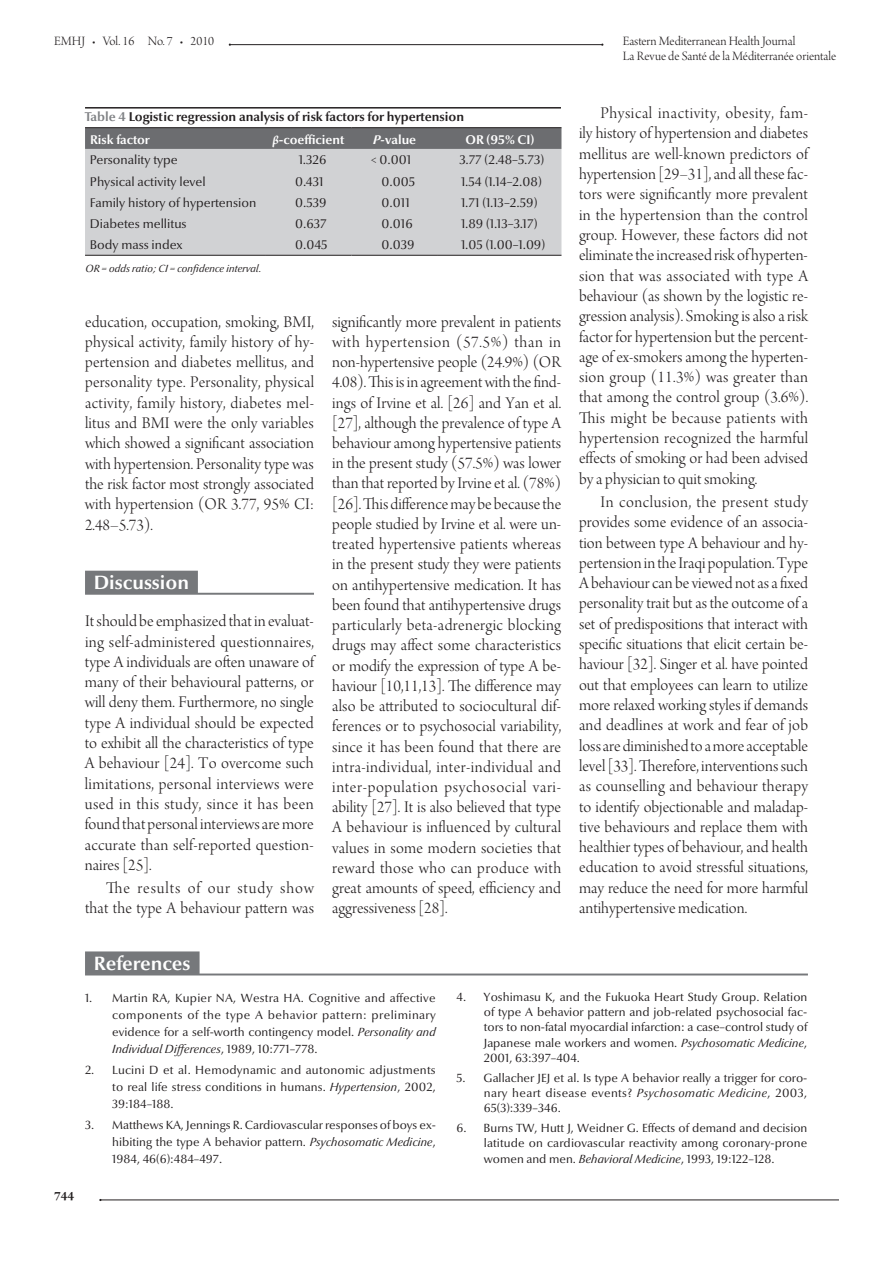
<style>
.page{position:relative;width:893px;height:1263px;background:#fff}
.page>*{position:absolute;margin:0;border:0;box-sizing:border-box;transform-origin:0 0}
.t1{font:700 19.5px "Optima Nova LT Pro";color:#fff}
.t2{font:17.25px/20.2px "Arno Pro Light Display";color:#231f20;text-align:justify}
.t3{font:13.5px/15px "Arno Pro Light Display";color:#231f20}
.t4{font:600 13.5px "Arno Pro";color:#231f20}
.t5{font:700 12.9px "Optima Nova LT Pro";color:#231f20}
.t6{font:12.75px "Optima Nova LT Pro";color:#231f20}
.t7{font:700 12.75px "Optima Nova LT Pro";color:#fff}
.t8{font:12px/15.3px "Optima Nova LT Pro";color:#231f20;text-align:justify}
.t9{font:italic 10.5px "Optima Nova LT Pro";color:#231f20}
.s1{color:#808285}
.s2{font-family:"Arno Pro";font-style:italic}
.s3{font-style:italic}
.s4{font-family:"Arno Pro Light Italic Display"}
</style>
<div class="page">
<hr style="left:230px;top:44px;width:372px;height:1px;background:#231f20">
<hr style="left:100px;top:1199px;width:739px;height:1px;background:#231f20">
<div style="left:85px;top:571px;width:113px;height:22px;background:#76787b"></div>
<hr style="left:85px;top:593px;width:229px;height:2px;background:#76787b">
<hr style="left:85px;top:107px;width:476px;height:2px;background:#231f20">
<svg style="left:85px;top:128px;width:476px;height:21px;background:#6b6c6f"></svg>
<div style="left:85px;top:149px;width:476px;height:106px;background:#d1d2d4"></div>
<hr style="left:85px;top:255px;width:180px;height:1px;background:#231f20">
<hr style="left:265px;top:255px;width:86px;height:1px;background:#231f20">
<hr style="left:351px;top:255px;width:87px;height:1px;background:#231f20">
<hr style="left:438px;top:255px;width:123px;height:1px;background:#231f20">
<hr style="left:85px;top:127px;width:180px;height:1px;background:#231f20">
<hr style="left:265px;top:127px;width:86px;height:1px;background:#231f20">
<hr style="left:351px;top:127px;width:87px;height:1px;background:#231f20">
<hr style="left:438px;top:127px;width:123px;height:1px;background:#231f20">
<div style="left:85px;top:951px;width:115px;height:23px;background:#76787b"></div>
<hr style="left:85px;top:973px;width:723px;height:2px;background:#76787b">
<p class="t3" style="left:54px;top:34px;width:162px">EMHJ • Vol. 16 No. 7 • 2010</p>
<p class="t3" style="left:623px;top:34px;width:215px">Eastern Mediterranean Health Journal<br>La Revue de Santé de la Méditerranée orientale</p>
<p class="t5" style="left:85px;top:109px;width:381px"><span class="s1">Table 4</span> Logistic regression analysis of risk factors for hypertension</p>
<p class="t7" style="left:90px;top:131px;width:61px">Risk factor</p>
<p class="t7" style="left:272px;top:131px;width:73px"><span class="s2">β</span>-coefficient</p>
<p class="t7" style="left:373px;top:131px;width:45px"><span class="s3">P-</span>value</p>
<p class="t7" style="left:465px;top:131px;width:70px">OR (95% CI)</p>
<p class="t6" style="left:90px;top:152px;width:89px">Personality type</p>
<p class="t6" style="left:299px;top:152px;width:29px">1.326</p>
<p class="t6" style="left:371px;top:152px;width:42px">&lt; 0.001</p>
<p class="t6" style="left:459px;top:152px;width:86px">3.77 (2.48–5.73)</p>
<p class="t6" style="left:90px;top:173px;width:117px">Physical activity level</p>
<p class="t6" style="left:295px;top:173px;width:30px">0.431</p>
<p class="t6" style="left:382px;top:173px;width:35px">0.005</p>
<p class="t6" style="left:461px;top:173px;width:82px">1.54 (1.14–2.08)</p>
<p class="t6" style="left:90px;top:195px;width:168px">Family history of hypertension</p>
<p class="t6" style="left:295px;top:195px;width:33px">0.539</p>
<p class="t6" style="left:382px;top:195px;width:30px">0.011</p>
<p class="t6" style="left:461px;top:195px;width:78px">1.71 (1.13–2.59)</p>
<p class="t6" style="left:90px;top:216px;width:98px">Diabetes mellitus</p>
<p class="t6" style="left:295px;top:216px;width:33px">0.637</p>
<p class="t6" style="left:382px;top:216px;width:33px">0.016</p>
<p class="t6" style="left:461px;top:216px;width:78px">1.89 (1.13–3.17)</p>
<p class="t6" style="left:90px;top:237px;width:94px">Body mass index</p>
<p class="t6" style="left:295px;top:237px;width:34px">0.045</p>
<p class="t6" style="left:382px;top:237px;width:35px">0.039</p>
<p class="t6" style="left:461px;top:237px;width:86px">1.05 (1.00–1.09)</p>
<p class="t9" style="left:86px;top:261px;width:178px">OR = odds ratio; CI = confidence interval.</p>
<p class="t2" style="left:85px;top:312px;width:231px">education, occupation, smoking, BMI, physical activity, family history of hy&shy;pertension and diabetes mellitus, and personality type. Personality, physical activity, family history, diabetes mel&shy;litus and BMI were the only variables which showed a significant association with hypertension. Personality type was the risk factor most strongly associated with hypertension (OR 3.77, 95% CI:<br>2.48–5.73).</p>
<p class="t1" style="left:94px;top:570px;width:97px">Discussion</p>
<p class="t2" style="left:85px;top:612px;width:231px">Itshould beemphasized that in evaluat&shy;ing self-administered questionnaires, type A individuals are often unaware of many of their behavioural patterns, or will deny them. Furthermore, no single type A individual should be expected to exhibit all the characteristics of type A behaviour [24]. To overcome such limitations, personal interviews were used in this study, since it has been found that personal interviewsaremore accurate than self-reported question&shy;naires [25].</p>
<p class="t2" style="left:85px;top:879px;width:230px;text-align:right">The results of our study show that the type A behaviour pattern was</p>
<p class="t2" style="left:332px;top:312px;width:231px">significantly more prevalent in patients with hypertension (57.5%) than in non-hypertensive people (24.9%) (OR 4.08).Thisisin agreementwith the find&shy;ings of Irvine et al. [26] and Yan et al. [27], although the prevalence of type A behaviour among hypertensive patients in the present study (57.5%) was lower than that reported by Irvine et al. (78%) [26].This differencemay be becausethe people studied by Irvine et al. were un&shy;treated hypertensive patients whereas in the present study they were patients on antihypertensive medication. It has been found that antihypertensive drugs particularly beta-adrenergic blocking drugs may affect some characteristics or modify the expression of type A be&shy;haviour [10,11,13]. The difference may also be attributed to sociocultural dif&shy;ferences or to psychosocial variability, since it has been found that there are intra-individual, inter-individual and inter-population psychosocial vari&shy;ability [27]. It is also believed that type A behaviour is influenced by cultural values in some modern societies that reward those who can produce with great amounts of speed, efficiency and aggressiveness [28].</p>
<p class="t2" style="left:579px;top:104px;width:231px;text-indent:21px">Physical inactivity, obesity, fam&shy;ily history of hypertension and diabetes mellitus are well-known predictors of hypertension [29<span class="s4">–</span>31],and all thesefac&shy;tors were significantly more prevalent in the hypertension than the control group. However, these factors did not eliminatetheincreased risk of hyperten&shy;sion that was associated with type A behaviour (as shown by the logistic re&shy;gression analysis). Smokingisalso arisk factor for hypertension but the percent&shy;age of ex-smokers among the hyperten&shy;sion group (11.3%) was greater than that among the control group (3.6%).<br>This might be because patients with hypertension recognized the harmful effects of smoking or had been advised by a physician to quit smoking.</p>
<p class="t2" style="left:579px;top:493px;width:231px;text-indent:21px">In conclusion, the present study provides some evidence of an associa&shy;tion between type A behaviour and hy&shy;pertension in theIraqi population.Type Abehaviourcan beviewed notasa fixed personality trait but as the outcome of a set of predispositions that interact with specific situations that elicit certain be&shy;haviour [32]. Singer et al. have pointed out that employees can learn to utilize more relaxed working styles if demands and deadlines at work and fear of job lossarediminishedtoamoreacceptable level[33].Therefore, interventionssuch as counselling and behaviour therapy to identify objectionable and maladap&shy;tive behaviours and replace them with healthier types of behaviour, and health education to avoid stressful situations, may reduce the need for more harmful antihypertensive medication.</p>
<p class="t4" style="left:54px;top:1188px;width:22px">744</p>
<p class="t1" style="left:94px;top:951px;width:98px">References</p>
<p class="t8" style="left:112px;top:989px;width:325px;line-height:17px;text-indent:-27px">1. Martin RA, Kupier NA, Westra HA. Cognitive and affective components of the type A behavior pattern: preliminary evidence for a self-worth contingency model. <span class="s3">Personality and Individual Differences</span>, 1989, 10:771–778.</p>
<p class="t8" style="left:112px;top:1061px;width:325px;line-height:17px;text-indent:-27px">2. Lucini D et al. Hemodynamic and autonomic adjustments to real life stress conditions in humans. <span class="s3">Hypertension</span>, 2002, 39:184–188.</p>
<p class="t8" style="left:112px;top:1116px;width:325px;line-height:17px;text-indent:-27px">3. Matthews KA, Jennings R. Cardiovascular responses of boys ex&shy;hibiting the type A behavior pattern. <span class="s3">Psychosomatic Medicine</span>, 1984, 46(6):484–497.</p>
<p class="t8" style="left:484px;top:989px;width:325px;text-indent:-27px">4. Yoshimasu K, and the Fukuoka Heart Study Group. Relation of type A behavior pattern and job-related psychosocial fac&shy;tors to non-fatal myocardial infarction: a case–control study of Japanese male workers and women. <span class="s3">Psychosomatic Medicine</span>, 2001, 63:397–404.</p>
<p class="t8" style="left:484px;top:1070px;width:325px;text-indent:-27px">5. Gallacher JEJ et al. Is type A behavior really a trigger for coro&shy;nary heart disease events? <span class="s3">Psychosomatic Medicine</span>, 2003, 65(3):339–346.</p>
<p class="t8" style="left:484px;top:1120px;width:325px;text-indent:-27px">6. Burns TW, Hutt J, Weidner G. Effects of demand and decision latitude on cardiovascular reactivity among coronary-prone women and men. <span class="s3">Behavioral Medicine</span>, 1993, 19:122–128.</p>
</div>
